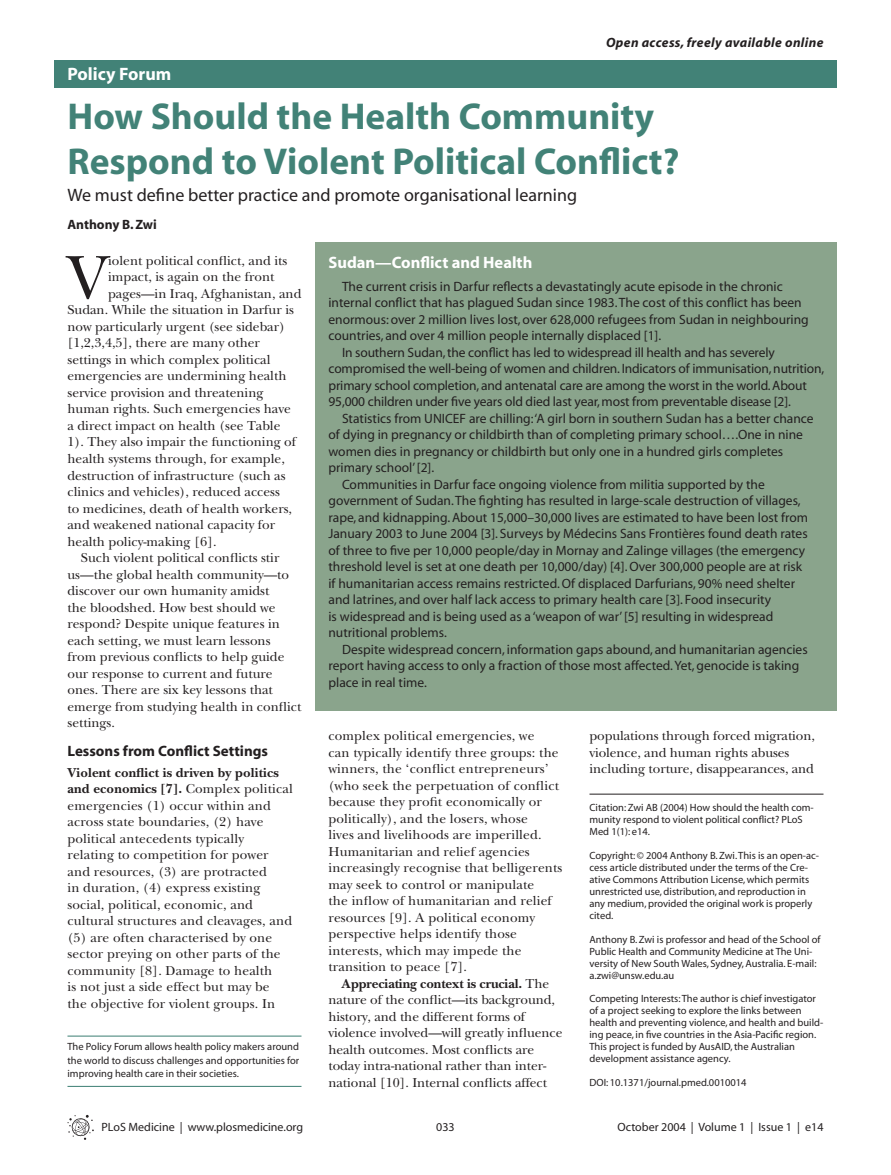
<style>
.page{position:relative;width:891px;height:1175px;background:#fff}
.page>*{position:absolute;margin:0;border:0;box-sizing:border-box;transform-origin:0 0}
.t1{font:500 63.45px "PLB Iserif";color:#231f20}
.t2{font:700 37.5px/45px "Myriad";color:#428277}
.t3{font:18px "Myriad";color:#231f20}
.t4{font:700 18px "Myriad";color:#fff}
.t5{font:700 16.5px "Myriad";color:#fff}
.t6{font:700 15px "Myriad";color:#231f20}
.t7{font:500 13.5px/16.5px "PLB Iserif";color:#231f20}
.t8{font:13.5px "Myriad";color:#231f20}
.t9{font:italic 700 13.5px "Myriad";letter-spacing:.025em;color:#231f20}
.t10{font:700 13.5px "Myriad";letter-spacing:-.005em;color:#231f20}
.t11{font:12px "Myriad";color:#231f20}
.t12{font:10.5px/12px "Myriad";color:#231f20}
.s1{font-weight:700}
</style>
<div class="page">
<svg style="left:68px;top:1114px;width:26px;height:25px"></svg>
<div style="left:54px;top:61px;width:783px;height:27px;background:#428277"></div>
<hr style="left:590px;top:793px;width:234px;height:1px;background:#231f20">
<div style="left:315px;top:242px;width:522px;height:468px;background:#8aa48c"></div>
<hr style="left:67px;top:1035px;width:234px;height:1px;background:#428277">
<hr style="left:67px;top:1086px;width:234px;height:1px;background:#428277">
<p class="t9" style="left:606px;top:37px;width:219px">Open access, freely available online</p>
<h3 class="t4" style="left:68px;top:67px;width:105px">Policy Forum</h3>
<h2 class="t2" style="left:68px;top:97px;width:613px">How Should the Health Community<br>Respond to Violent Political Conflict?</h2>
<h3 class="t3" style="left:68px;top:189px;width:511px">We must define better practice and promote organisational learning</h3>
<p class="t10" style="left:68px;top:219px;width:91px">Anthony B. Zwi</p>
<h1 class="t1" style="left:68px;top:251px;width:42px">V</h1>
<p class="t7" style="left:108px;top:253px;width:181px">iolent political conflict, and its</p>
<p class="t7" style="left:108px;top:270px;width:168px">impact, is again on the front</p>
<p class="t7" style="left:108px;top:286px;width:195px">pages—in Iraq, Afghanistan, and</p>
<p class="t7" style="left:67px;top:303px;width:228px">Sudan. While the situation in Darfur is</p>
<p class="t7" style="left:67px;top:319px;width:219px">now particularly urgent (see sidebar)</p>
<p class="t7" style="left:67px;top:336px;width:194px">[1,2,3,4,5], there are many other</p>
<p class="t7" style="left:67px;top:352px;width:205px">settings in which complex political</p>
<p class="t7" style="left:67px;top:369px;width:220px">emergencies are undermining health</p>
<p class="t7" style="left:67px;top:385px;width:198px">service provision and threatening</p>
<p class="t7" style="left:67px;top:402px;width:225px">human rights. Such emergencies have</p>
<p class="t7" style="left:67px;top:418px;width:215px">a direct impact on health (see Table</p>
<p class="t7" style="left:67px;top:435px;width:230px">1). They also impair the functioning of</p>
<p class="t7" style="left:67px;top:451px;width:219px">health systems through, for example,</p>
<p class="t7" style="left:67px;top:468px;width:220px">destruction of infrastructure (such as</p>
<p class="t7" style="left:67px;top:484px;width:214px">clinics and vehicles), reduced access</p>
<p class="t7" style="left:67px;top:501px;width:226px">to medicines, death of health workers,</p>
<p class="t7" style="left:67px;top:517px;width:209px">and weakened national capacity for</p>
<p class="t7" style="left:67px;top:534px;width:151px">health policy-making [6].</p>
<p class="t7" style="left:81px;top:550px;width:200px">Such violent political conflicts stir</p>
<p class="t7" style="left:67px;top:567px;width:223px">us—the global health community—to</p>
<p class="t7" style="left:67px;top:583px;width:203px">discover our own humanity amidst</p>
<p class="t7" style="left:67px;top:600px;width:210px">the bloodshed. How best should we</p>
<p class="t7" style="left:67px;top:616px;width:214px">respond? Despite unique features in</p>
<p class="t7" style="left:67px;top:633px;width:205px">each setting, we must learn lessons</p>
<p class="t7" style="left:67px;top:649px;width:219px">from previous conflicts to help guide</p>
<p class="t7" style="left:67px;top:666px;width:207px">our response to current and future</p>
<p class="t7" style="left:67px;top:682px;width:207px">ones. There are six key lessons that</p>
<p class="t7" style="left:67px;top:699px;width:235px">emerge from studying health in conflict</p>
<p class="t7" style="left:67px;top:715px;width:49px">settings.</p>
<p class="t6" style="left:68px;top:745px;width:202px">Lessons from Conflict Settings</p>
<p class="t7" style="left:68px;top:765px;width:227px"><span class="s1">Violent conflict is driven by politics and economics [7].</span> Complex political emergencies (1) occur within and across state boundaries, (2) have political antecedents typically relating to competition for power and resources, (3) are protracted<br>in duration, (4) express existing social, political, economic, and cultural structures and cleavages, and (5) are often characterised by one sector preying on other parts of the community [8]. Damage to health<br>is not just a side effect but may be<br>the objective for violent groups. In</p>
<p class="t12" style="left:68px;top:1040px;width:233px;line-height:13.5px;text-align:justify">The Policy Forum allows health policy makers around the world to discuss challenges and opportunities for improving health care in their societies.</p>
<p class="t5" style="left:328px;top:256px;width:205px">Sudan—Conflict and Health</p>
<p class="t8" style="left:342px;top:281px;width:442px">The current crisis in Darfur reflects a devastatingly acute episode in the chronic</p>
<p class="t8" style="left:328px;top:298px;width:475px">internal conflict that has plagued Sudan since 1983. The cost of this conflict has been</p>
<p class="t8" style="left:328px;top:314px;width:482px">enormous: over 2 million lives lost, over 628,000 refugees from Sudan in neighbouring</p>
<p class="t8" style="left:328px;top:331px;width:334px">countries, and over 4 million people internally displaced [1].</p>
<p class="t8" style="left:342px;top:347px;width:434px">In southern Sudan, the conflict has led to widespread ill health and has severely</p>
<p class="t8" style="left:328px;top:364px;width:497px">compromised the well-being of women and children. Indicators of immunisation, nutrition,</p>
<p class="t8" style="left:328px;top:380px;width:480px">primary school completion, and antenatal care are among the worst in the world. About</p>
<p class="t8" style="left:328px;top:397px;width:464px">95,000 children under five years old died last year, most from preventable disease [2].</p>
<p class="t8" style="left:342px;top:413px;width:473px">Statistics from UNICEF are chilling: ‘A girl born in southern Sudan has a better chance</p>
<p class="t8" style="left:328px;top:430px;width:476px">of dying in pregnancy or childbirth than of completing primary school….One in nine</p>
<p class="t8" style="left:328px;top:446px;width:456px">women dies in pregnancy or childbirth but only one in a hundred girls completes</p>
<p class="t8" style="left:328px;top:463px;width:107px">primary school’ [2].</p>
<p class="t8" style="left:342px;top:479px;width:424px">Communities in Darfur face ongoing violence from militia supported by the</p>
<p class="t8" style="left:328px;top:496px;width:474px">government of Sudan. The fighting has resulted in large-scale destruction of villages,</p>
<p class="t8" style="left:328px;top:512px;width:481px">rape, and kidnapping. About 15,000–30,000 lives are estimated to have been lost from</p>
<p class="t8" style="left:328px;top:529px;width:481px">January 2003 to June 2004 [3]. Surveys by Médecins Sans Frontières found death rates</p>
<p class="t8" style="left:328px;top:545px;width:478px">of three to five per 10,000 people/day in Mornay and Zalinge villages (the emergency</p>
<p class="t8" style="left:328px;top:562px;width:475px">threshold level is set at one death per 10,000/day) [4]. Over 300,000 people are at risk</p>
<p class="t8" style="left:328px;top:578px;width:468px">if humanitarian access remains restricted. Of displaced Darfurians, 90% need shelter</p>
<p class="t8" style="left:328px;top:595px;width:444px">and latrines, and over half lack access to primary health care [3]. Food insecurity</p>
<p class="t8" style="left:328px;top:611px;width:446px">is widespread and is being used as a ‘weapon of war’ [5] resulting in widespread</p>
<p class="t8" style="left:328px;top:628px;width:120px">nutritional problems.</p>
<p class="t8" style="left:342px;top:644px;width:467px">Despite widespread concern, information gaps abound, and humanitarian agencies</p>
<p class="t8" style="left:328px;top:661px;width:472px">report having access to only a fraction of those most affected. Yet, genocide is taking</p>
<p class="t8" style="left:328px;top:677px;width:100px">place in real time.</p>
<p class="t7" style="left:328px;top:728px;width:236px">complex political emergencies, we<br>can typically identify three groups: the winners, the ‘conflict entrepreneurs’ (who seek the perpetuation of conflict because they profit economically or politically), and the losers, whose<br>lives and livelihoods are imperilled.<br>Humanitarian and relief agencies increasingly recognise that belligerents may seek to control or manipulate<br>the inflow of humanitarian and relief resources [9]. A political economy perspective helps identify those interests, which may impede the transition to peace [7].</p>
<p class="t7" style="left:328px;top:976px;width:235px;text-indent:14px"><span class="s1">Appreciating context is crucial.</span> The nature of the conflict—its background, history, and the different forms of violence involved—will greatly influence health outcomes. Most conflicts are today intra-national rather than inter&shy;national [10]. Internal conflicts affect</p>
<p class="t7" style="left:589px;top:728px;width:227px">populations through forced migration, violence, and human rights abuses including torture, disappearances, and</p>
<p class="t12" style="left:590px;top:802px;width:226px">Citation: Zwi AB (2004) How should the health com&shy;munity respond to violent political conflict? PLoS<br>Med 1(1): e14.</p>
<p class="t12" style="left:590px;top:850px;width:231px">Copyright: © 2004 Anthony B. Zwi. This is an open-ac&shy;cess article distributed under the terms of the Cre&shy;ative Commons Attribution License, which permits unrestricted use, distribution, and reproduction in any medium, provided the original work is properly cited.</p>
<p class="t12" style="left:590px;top:933px;width:233px">Anthony B. Zwi is professor and head of the School of Public Health and Community Medicine at The Uni&shy;versity of New South Wales, Sydney, Australia. E-mail: a.zwi@unsw.edu.au</p>
<p class="t12" style="left:590px;top:993px;width:235px">Competing Interests: The author is chief investigator of a project seeking to explore the links between health and preventing violence, and health and build&shy;ing peace, in five countries in the Asia-Pacific region.<br>This project is funded by AusAID, the Australian development assistance agency.</p>
<p class="t12" style="left:590px;top:1077px;width:159px">DOI: 10.1371/journal.pmed.0010014</p>
<p class="t11" style="left:102px;top:1122px;width:203px">PLoS Medicine | www.plosmedicine.org</p>
<p class="t11" style="left:436px;top:1122px;width:20px">033</p>
<p class="t11" style="left:618px;top:1122px;width:207px">October 2004 | Volume 1 | Issue 1 | e14</p>
</div>
